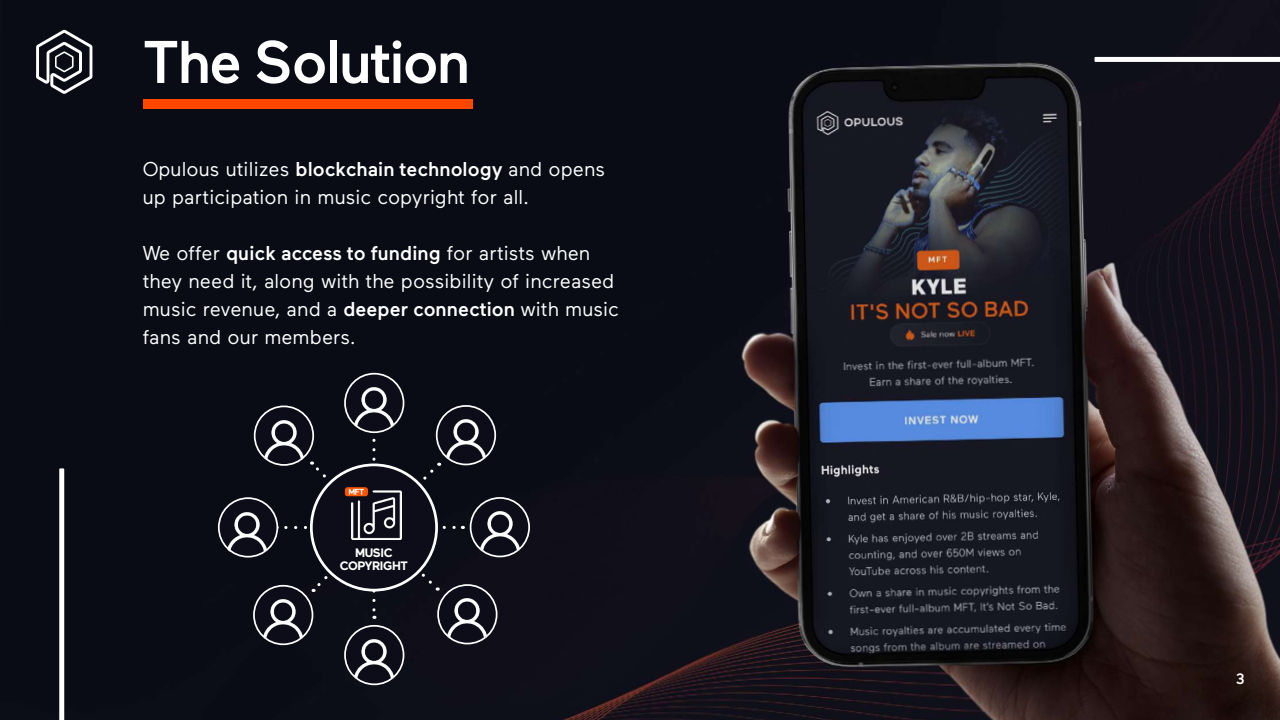
<style>
.page{position:relative;width:1280px;height:720px;background:#fff}
.page>*{position:absolute;margin:0;border:0;box-sizing:border-box;transform-origin:0 0}
.t1{font:500 60px "Maax";letter-spacing:-.03em;color:#fff}
.t2{font:20px/28px "Maax";color:#fff}
.t3{font:500 15px "Maax";color:#fff}
.t4{font:700 12.2px/12.2px "Maax";letter-spacing:-.03em;color:#fff;text-align:center}
.s1{font-weight:500}
</style>
<div class="page">
<img style="left:0;top:0;width:1280px;height:720px">
<svg style="left:36px;top:29px;width:57px;height:65px"></svg>
<svg style="left:59px;top:468px;width:6px;height:252px"></svg>
<svg style="left:1094px;top:56px;width:186px;height:6px"></svg>
<div style="left:143px;top:99px;width:329px;height:10px;background:#ff4700"></div>
<div style="left:286px;top:440px;width:177px;height:179px;background:#090c15"></div>
<div style="left:311px;top:465px;width:126px;height:125px;background:#0d0d19;border-radius:50%"></div>
<div style="left:310px;top:464px;width:128px;height:128px;border:3px solid #fff;border-radius:50%"></div>
<img style="left:334px;top:472px;width:67px;height:67px">
<img style="left:345px;top:630px;width:59px;height:59px">
<img style="left:345px;top:377px;width:59px;height:59px">
<div style="left:436px;top:405px;width:60px;height:60px;border:2px solid #fff;border-radius:50%"></div>
<img style="left:437px;top:410px;width:58px;height:59px">
<div style="left:437px;top:584px;width:61px;height:60px;border:2px solid #fff;border-radius:50%"></div>
<img style="left:438px;top:589px;width:59px;height:59px">
<img style="left:253px;top:589px;width:59px;height:59px">
<img style="left:254px;top:410px;width:59px;height:59px">
<img style="left:218px;top:502px;width:59px;height:59px">
<img style="left:470px;top:502px;width:59px;height:59px">
<h1 class="t1" style="left:143px;top:30px;width:329px">The Solution</h1>
<p class="t2" style="left:143px;top:156px;width:464px">Opulous utilizes <span class="s1">blockchain technology</span> and opens up participation in music copyright for all.</p>
<p class="t2" style="left:143px;top:240px;width:478px">We offer <span class="s1">quick access to funding</span> for artists when they need it, along with the possibility of increased music revenue, and a <span class="s1">deeper connection</span> with music fans and our members.</p>
<p class="t4" style="left:340px;top:547px;width:70px">MUSIC<br>COPYRIGHT</p>
<p class="t3" style="left:1236px;top:671px;width:11px">3</p>
</div>
